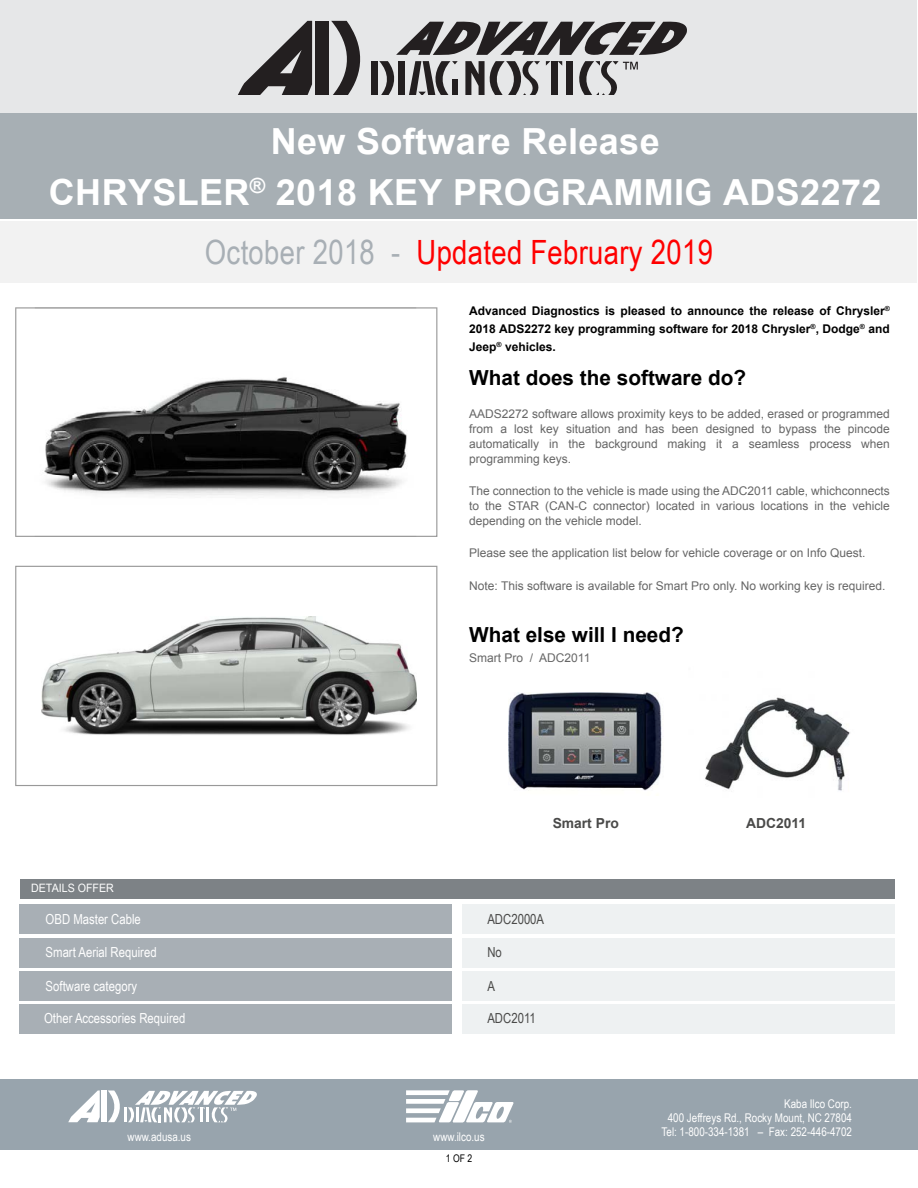
<style>
.page{position:relative;width:918px;height:1188px;background:#fff}
.page>*{position:absolute;margin:0;border:0;box-sizing:border-box;transform-origin:0 0}
.t1{font:700 36px/51.2px "Arial";letter-spacing:.01em;color:#fff;text-align:center}
.t2{font:33.45px "Arial Narrow";letter-spacing:.01em;color:#f00}
.t3{font:700 20.7px "Arial";color:#000}
.t4{font:13.8px "Arial Narrow";color:#fff}
.t5{font:13.8px "Arial Narrow";color:#4a4a49}
.t6{font:700 13.8px "Arial";color:#4a4a49}
.t7{font:12px/15px "Arial";color:#666;text-align:justify}
.t8{font:700 12px/18px "Arial";color:#000;text-align:justify}
.t9{font:12px/14.4px "Arial Narrow";color:#fff;text-align:right}
.t10{font:11.55px "Arial Narrow";color:#fff;scale:1.13 1}
.t11{font:10.5px "Arial Narrow";color:#000}
.s1{color:#a8afb5}
</style>
<div class="page">
<div style="left:20px;top:1004px;width:432px;height:30px;background:#a8afb5"></div>
<div style="left:462px;top:1004px;width:433px;height:30px;background:#eef1f2"></div>
<div style="left:0;top:0;width:916px;height:120px;background:#e6e7e8"></div>
<svg style="left:238px;top:21px;width:74px;height:74px"></svg>
<div style="left:316px;top:21px;width:13px;height:76px;background:#231f20"></div>
<svg style="left:331px;top:21px;width:30px;height:74px"></svg>
<div style="left:372px;top:61px;width:6px;height:36px;background:#231f20"></div>
<svg style="left:379px;top:21px;width:308px;height:74px"></svg>
<div style="left:0;top:221px;width:916px;height:61px;background:#f2f2f2"></div>
<svg style="left:15px;top:307px;width:422px;height:230px"></svg>
<div style="left:15px;top:566px;width:422px;height:220px;border:1px solid #999"></div>
<div style="left:20px;top:905px;width:432px;height:29px;background:#a8afb5"></div>
<div style="left:462px;top:905px;width:433px;height:29px;background:#eef1f2"></div>
<div style="left:20px;top:938px;width:432px;height:29px;background:#a8afb5"></div>
<div style="left:462px;top:938px;width:433px;height:29px;background:#eef1f2"></div>
<div style="left:20px;top:971px;width:432px;height:30px;background:#a8afb5"></div>
<div style="left:462px;top:971px;width:433px;height:30px;background:#eef1f2"></div>
<div style="left:20px;top:879px;width:875px;height:19px;background:#7d8286"></div>
<img style="left:508px;top:693px;width:154px;height:98px">
<div style="left:0;top:1079px;width:918px;height:71px;background:#98a4ad"></div>
<svg style="left:406px;top:1090px;width:107px;height:33px"></svg>
<svg style="left:68px;top:1091px;width:32px;height:31px"></svg>
<div style="left:101px;top:1091px;width:6px;height:31px;background:#fff"></div>
<svg style="left:108px;top:1091px;width:149px;height:31px"></svg>
<div style="left:0;top:95px;width:916px;height:62px;background:#e6e7e8"></div>
<div style="left:0;top:114px;width:916px;height:105px;background:#a7afb4"></div>
<img style="left:35px;top:307px;width:381px;height:230px">
<img style="left:42px;top:617px;width:375px;height:118px">
<img style="left:705px;top:697px;width:145px;height:94px">
<h1 class="t1" style="left:49px;top:117px;width:834px">New Software Release<br>CHRYSLER<sup>®</sup> 2018 KEY PROGRAMMIG ADS2272</h1>
<h2 class="t2" style="left:205px;top:227px;width:510px"><span class="s1">October 2018 -</span> Updated February 2019</h2>
<p class="t8" style="left:469px;top:302px;width:422px">Advanced Diagnostics is pleased to announce the release of Chrysler<sup>® </sup>2018 ADS2272 key programming software for 2018 Chrysler<sup>®</sup>, Dodge<sup>®</sup> and Jeep<sup>®</sup> vehicles.</p>
<h3 class="t3" style="left:469px;top:365px;width:278px">What does the software do?</h3>
<p class="t7" style="left:469px;top:406px;width:422px">AADS2272 software allows proximity keys to be added, erased or programmed from a lost key situation and has been designed to bypass the pincode automatically in the background making it a seamless process when programming keys.</p>
<p class="t7" style="left:469px;top:483px;width:422px">The connection to the vehicle is made using the ADC2011 cable, whichconnects to the STAR (CAN-C connector) located in various locations in the vehicle depending on the vehicle model.</p>
<p class="t7" style="left:469px;top:546px;width:398px">Please see the application list below for vehicle coverage or on Info Quest.</p>
<p class="t7" style="left:469px;top:578px;width:418px">Note: This software is available for Smart Pro only. No working key is required.</p>
<h3 class="t3" style="left:469px;top:621px;width:216px">What else will I need?</h3>
<p class="t7" style="left:469px;top:650px;width:123px">Smart Pro / ADC2011</p>
<p class="t10" style="left:31px;top:880px;width:75px">DETAILS OFFER</p>
<p class="t4" style="left:46px;top:909px;width:97px">OBD Master Cable</p>
<p class="t4" style="left:46px;top:942px;width:113px">Smart Aerial Required</p>
<p class="t4" style="left:46px;top:976px;width:93px">Software category</p>
<p class="t4" style="left:44px;top:1008px;width:143px">Other Accessories Required</p>
<p class="t6" style="left:553px;top:814px;width:68px">Smart Pro</p>
<p class="t6" style="left:746px;top:814px;width:62px">ADC2011</p>
<p class="t5" style="left:487px;top:909px;width:58px">ADC2000A</p>
<p class="t5" style="left:487px;top:942px;width:16px">No</p>
<p class="t5" style="left:487px;top:976px;width:9px">A</p>
<p class="t5" style="left:487px;top:1008px;width:50px">ADC2011</p>
<p class="t9" style="left:128px;top:1129px;width:65px">www.adusa.us</p>
<p class="t9" style="left:433px;top:1129px;width:53px">www.ilco.us</p>
<p class="t11" style="left:446px;top:1151px;width:28px">1 OF 2</p>
<p class="t9" style="left:662px;top:1096px;width:192px">Kaba Ilco Corp.<br>400 Jeffreys Rd., Rocky Mount, NC 27804<br>Tel: 1-800-334-1381 – Fax: 252-446-4702</p>
</div>
